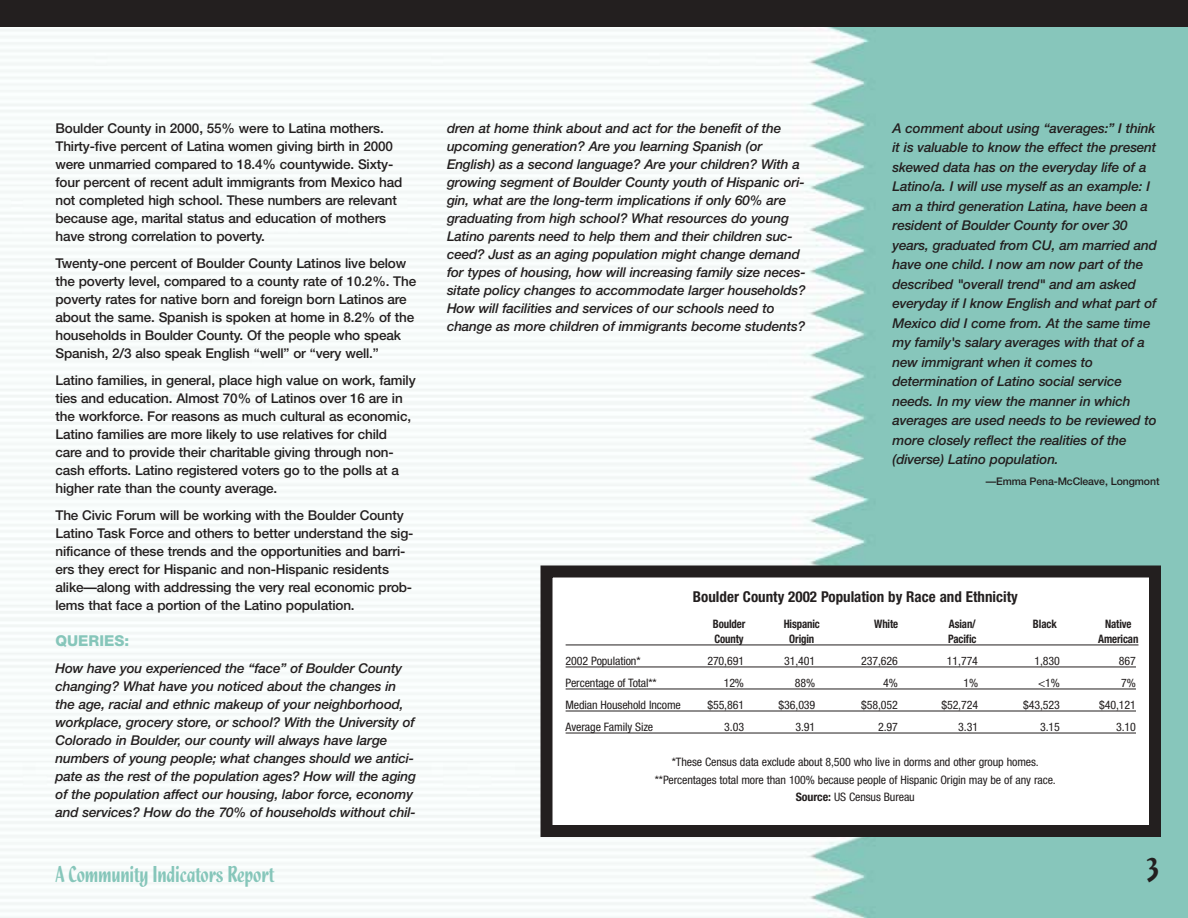
<style>
.page{position:relative;width:1188px;height:918px;background:#fff}
.page>*{position:absolute;margin:0;border:0;box-sizing:border-box;transform-origin:0 0}
.t1{font:36px "Quixley Plain";color:#231f1f}
.t2{font:24px "Quixley Plain";letter-spacing:-.01em;color:#86c6ba}
.t3{font:700 condensed 15px "Helvetica Neue";color:#231f1f}
.t4{font:800 15px "Helvetica Neue";color:#86c6ba}
.t5{font:italic 500 13.5px/18px "Helvetica Neue";letter-spacing:-.01em;color:#231f1f}
.t6{font:500 13.5px/18px "Helvetica Neue";letter-spacing:-.01em;color:#231f1f}
.t7{font:condensed 11.7px/17.7px "Helvetica Neue";letter-spacing:-.01em;color:#231f1f;text-align:center}
.t8{font:700 condensed 11.7px "Helvetica Neue";letter-spacing:-.01em;color:#231f1f;scale:.93 1}
.t9{font:500 10.5px "Helvetica Neue";letter-spacing:-.01em;color:#231f1f}
.s1{font-weight:700}
</style>
<div class="page">
<img style="left:0;top:27px;width:1188px;height:891px">
<div style="left:547px;top:572px;width:608px;height:259px;background:#fff"></div>
<div style="left:541px;top:566px;width:620px;height:271px;border:12px solid #231f1f"></div>
<div style="left:0;top:0;width:1188px;height:27px;background:#231f1f"></div>
<hr style="left:566px;top:645px;width:572px;height:1px;background:#231f1f">
<hr style="left:566px;top:667px;width:570px;height:1px;background:#231f1f">
<hr style="left:566px;top:689px;width:570px;height:1px;background:#231f1f">
<hr style="left:566px;top:711px;width:570px;height:1px;background:#231f1f">
<hr style="left:566px;top:733px;width:570px;height:1px;background:#231f1f">
<p class="t6" style="left:56px;top:120px;width:348px">Boulder County in 2000, 55% were to Latina mothers.<br>Thirty-five percent of Latina women giving birth in 2000 were unmarried compared to 18.4% countywide. Sixty&shy;four percent of recent adult immigrants from Mexico had not completed high school. These numbers are relevant because age, marital status and education of mothers have strong correlation to poverty.</p>
<p class="t6" style="left:56px;top:255px;width:362px">Twenty-one percent of Boulder County Latinos live below the poverty level, compared to a county rate of 10.2%. The poverty rates for native born and foreign born Latinos are about the same. Spanish is spoken at home in 8.2% of the households in Boulder County. Of the people who speak Spanish, 2/3 also speak English “well” or “very well.”</p>
<p class="t6" style="left:56px;top:372px;width:362px">Latino families, in general, place high value on work, family ties and education. Almost 70% of Latinos over 16 are in the workforce. For reasons as much cultural as economic, Latino families are more likely to use relatives for child care and to provide their charitable giving through non&shy;cash efforts. Latino registered voters go to the polls at a higher rate than the county average.</p>
<p class="t6" style="left:56px;top:507px;width:359px">The Civic Forum will be working with the Boulder County Latino Task Force and others to better understand the sig&shy;nificance of these trends and the opportunities and barri&shy;ers they erect for Hispanic and non-Hispanic residents alike—along with addressing the very real economic prob&shy;lems that face a portion of the Latino population.</p>
<p class="t4" style="left:56px;top:635px;width:75px">QUERIES:</p>
<p class="t5" style="left:56px;top:660px;width:362px">How have you experienced the “face” of Boulder County changing? What have you noticed about the changes in the age, racial and ethnic makeup of your neighborhood, workplace, grocery store, or school? With the University of Colorado in Boulder, our county will always have large numbers of young people; what changes should we antici&shy;pate as the rest of the population ages? How will the aging of the population affect our housing, labor force, economy and services? How do the 70% of households without chil-</p>
<p class="t5" style="left:447px;top:120px;width:360px">dren at home think about and act for the benefit of the upcoming generation? Are you learning Spanish (or English) as a second language? Are your children? With a growing segment of Boulder County youth of Hispanic ori&shy;gin, what are the long-term implications if only 60% are graduating from high school? What resources do young Latino parents need to help them and their children suc&shy;ceed? Just as an aging population might change demand for types of housing, how will increasing family size neces&shy;sitate policy changes to accommodate larger households?<br>How will facilities and services of our schools need to change as more children of immigrants become students?</p>
<p class="t5" style="left:892px;top:119px;width:266px;line-height:19.5px">A comment about using “averages:” I think it is valuable to know the effect the present skewed data has on the everyday life of a Latino/a. I will use myself as an example: I am a third generation Latina, have been a resident of Boulder County for over 30 years, graduated from CU, am married and have one child. I now am now part of the described "overall trend" and am asked everyday if I know English and what part of Mexico did I come from. At the same time my family's salary averages with that of a new immigrant when it comes to determination of Latino social service needs. In my view the manner in which averages are used needs to be reviewed to more closely reflect the realities of the (diverse) Latino population.</p>
<p class="t9" style="left:986px;top:478px;width:175px">—Emma Pena-McCleave, Longmont</p>
<p class="t3" style="left:693px;top:591px;width:326px">Boulder County 2002 Population by Race and Ethnicity</p>
<p class="t8" style="left:713px;top:619px;width:36px">Boulder</p>
<p class="t8" style="left:784px;top:619px;width:40px">Hispanic</p>
<p class="t8" style="left:874px;top:619px;width:27px">White</p>
<p class="t8" style="left:949px;top:619px;width:31px">Asian/</p>
<p class="t8" style="left:1033px;top:619px;width:27px">Black</p>
<p class="t8" style="left:1105px;top:619px;width:30px">Native</p>
<p class="t8" style="left:714px;top:634px;width:33px">County</p>
<p class="t8" style="left:789px;top:634px;width:28px">Origin</p>
<p class="t8" style="left:948px;top:634px;width:32px">Pacific</p>
<p class="t8" style="left:1098px;top:634px;width:45px">American</p>
<p class="t7" style="left:566px;top:653px;width:77px">2002 Population*</p>
<p class="t7" style="left:707px;top:653px;width:38px">270,691</p>
<p class="t7" style="left:784px;top:653px;width:33px">31,401</p>
<p class="t7" style="left:861px;top:653px;width:38px">237,626</p>
<p class="t7" style="left:947px;top:653px;width:33px">11,774</p>
<p class="t7" style="left:1034px;top:653px;width:27px">1,830</p>
<p class="t7" style="left:1119px;top:653px;width:19px">867</p>
<p class="t7" style="left:566px;top:675px;width:93px">Percentage of Total**</p>
<p class="t7" style="left:724px;top:675px;width:22px">12%</p>
<p class="t7" style="left:795px;top:675px;width:22px">88%</p>
<p class="t7" style="left:883px;top:675px;width:16px">4%</p>
<p class="t7" style="left:963px;top:675px;width:16px">1%</p>
<p class="t7" style="left:1038px;top:675px;width:23px">&lt;1%</p>
<p class="t7" style="left:1121px;top:675px;width:16px">7%</p>
<p class="t7" style="left:566px;top:697px;width:117px">Median Household Income</p>
<p class="t7" style="left:707px;top:697px;width:38px">$55,861</p>
<p class="t7" style="left:779px;top:697px;width:38px">$36,039</p>
<p class="t7" style="left:861px;top:697px;width:38px">$58,052</p>
<p class="t7" style="left:941px;top:697px;width:38px">$52,724</p>
<p class="t7" style="left:1023px;top:697px;width:38px">$43,523</p>
<p class="t7" style="left:1099px;top:697px;width:38px">$40,121</p>
<p class="t7" style="left:566px;top:719px;width:89px">Average Family Size</p>
<p class="t7" style="left:724px;top:719px;width:21px">3.03</p>
<p class="t7" style="left:796px;top:719px;width:21px">3.91</p>
<p class="t7" style="left:878px;top:719px;width:21px">2.97</p>
<p class="t7" style="left:958px;top:719px;width:21px">3.31</p>
<p class="t7" style="left:1040px;top:719px;width:21px">3.15</p>
<p class="t7" style="left:1116px;top:719px;width:21px">3.10</p>
<p class="t7" style="left:655px;top:754px;width:402px">*These Census data exclude about 8,500 who live in dorms and other group homes. **Percentages total more than 100% because people of Hispanic Origin may be of any race.<br><span class="s1">Source:</span> US Census Bureau</p>
<h2 class="t2" style="left:55px;top:866px;width:220px">A Community Indicators Report</h2>
<h1 class="t1" style="left:1147px;top:857px;width:14px">3</h1>
</div>
